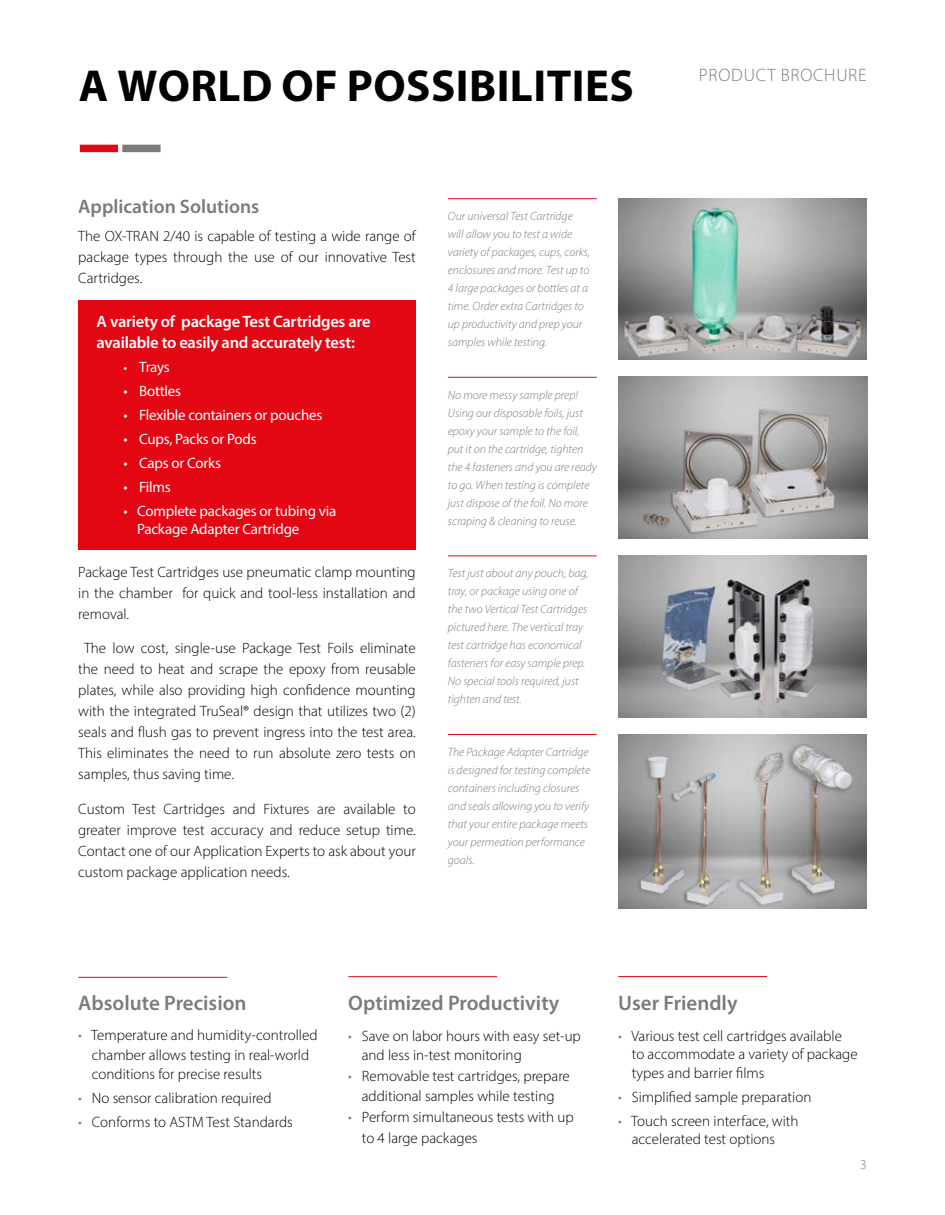
<style>
.page{position:relative;width:945px;height:1215px;background:#fff}
.page>*{position:absolute;margin:0;border:0;box-sizing:border-box;transform-origin:0 0}
.t1{font:700 45px "Myriad Pro";letter-spacing:.01em;color:#000}
.t2{font:600 21px "Myriad Pro";color:#7c7b7b}
.t3{font:600 19.5px "Myriad Pro";color:#7c7b7b}
.t4{font:300 18px "Myriad Pro";letter-spacing:.04em;color:#7c7b7b}
.t5{font:600 16.5px/21px "Myriad Pro";letter-spacing:-.015em;color:#fff}
.t6{font:300 15px/21px "Myriad Pro";color:#000}
.t7{font:15px/18px "Myriad Pro";letter-spacing:-.015em;color:#fff}
.t8{font:300 13.5px "Myriad Pro";color:#7c7b7b}
.t9{font:italic 300 12px/18px "Myriad Pro";color:#7c7b7b}
.s1{font-size:13.5px}
.s2{color:#7c7b7b}
</style>
<div class="page">
<img style="left:618px;top:555px;width:249px;height:162px">
<img style="left:618px;top:377px;width:250px;height:161px">
<img style="left:618px;top:198px;width:249px;height:162px">
<hr style="left:448px;top:555px;width:149px;height:1px;background:#e30613">
<hr style="left:448px;top:377px;width:149px;height:1px;background:#e30613">
<hr style="left:448px;top:198px;width:149px;height:1px;background:#e30613">
<div style="left:79px;top:301px;width:337px;height:249px;background:#e30613"></div>
<img style="left:618px;top:734px;width:249px;height:174px">
<hr style="left:448px;top:734px;width:149px;height:1px;background:#e30613">
<hr style="left:78px;top:977px;width:149px;height:1px;background:#e30613">
<hr style="left:348px;top:976px;width:149px;height:1px;background:#e30613">
<hr style="left:618px;top:976px;width:149px;height:1px;background:#e30613">
<div style="left:80px;top:145px;width:38px;height:7px;background:#e30613"></div>
<div style="left:122px;top:145px;width:39px;height:7px;background:#7c7b7b"></div>
<h1 class="t1" style="left:79px;top:57px;width:557px">A WORLD OF POSSIBILITIES</h1>
<h3 class="t3" style="left:78px;top:194px;width:183px">Application Solutions</h3>
<p class="t6" style="left:78px;top:225px;width:339px;text-align:justify">The OX-TRAN 2/40 is capable of testing a wide range of package types through the use of our innovative Test Cartridges.</p>
<p class="t5" style="left:97px;top:310px;width:275px">A variety of package Test Cartridges are available to easily and accurately test:</p>
<p class="t7" style="left:124px;top:357px;width:48px"><span class="s1">•</span> Trays</p>
<p class="t7" style="left:124px;top:381px;width:59px">• Bottles</p>
<p class="t7" style="left:124px;top:405px;width:200px">• Flexible containers or pouches</p>
<p class="t7" style="left:124px;top:429px;width:135px">• Cups, Packs or Pods</p>
<p class="t7" style="left:124px;top:453px;width:99px">• Caps or Corks</p>
<p class="t7" style="left:124px;top:477px;width:49px">• Films</p>
<p class="t7" style="left:137px;top:501px;width:201px;text-indent:-14px">• Complete packages or tubing via<br>Package Adapter Cartridge</p>
<p class="t6" style="left:78px;top:561px;width:339px;text-align:justify">Package Test Cartridges use pneumatic clamp mounting in the chamber for quick and tool-less installation and removal.</p>
<p class="t6" style="left:78px;top:637px;width:339px;text-align:justify;text-indent:6px">The low cost, single-use Package Test Foils eliminate the need to heat and scrape the epoxy from reusable plates, while also providing high confidence mounting with the integrated TruSeal® design that utilizes two (2) seals and flush gas to prevent ingress into the test area.<br>This eliminates the need to run absolute zero tests on samples, thus saving time.</p>
<p class="t6" style="left:78px;top:798px;width:339px;text-align:justify">Custom Test Cartridges and Fixtures are available to greater improve test accuracy and reduce setup time.<br>Contact one of our Application Experts to ask about your custom package application needs.</p>
<p class="t9" style="left:448px;top:207px;width:144px">Our universal Test Cartridge will allow you to test a wide variety of packages, cups, corks, enclosures and more. Test up to<br>4 large packages or bottles at a time. Order extra Cartridges to up productivity and prep your samples while testing.</p>
<p class="t9" style="left:448px;top:386px;width:150px">No more messy sample prep!<br>Using our disposable foils, just epoxy your sample to the foil, put it on the cartridge, tighten the 4 fasteners and you are ready to go. When testing is complete just dispose of the foil. No more scraping &amp; cleaning to reuse.</p>
<p class="t9" style="left:448px;top:564px;width:142px">Test just about any pouch, bag, tray, or package using one of the two Vertical Test Cartridges pictured here. The vertical tray test cartridge has economical fasteners for easy sample prep.<br>No special tools required, just tighten and test.</p>
<p class="t9" style="left:448px;top:743px;width:144px">The Package Adapter Cartridge is designed for testing complete containers including closures and seals allowing you to verify that your entire package meets your permeation performance goals.</p>
<p class="t4" style="left:699px;top:64px;width:169px">PRODUCT BROCHURE</p>
<h2 class="t2" style="left:78px;top:989px;width:170px">Absolute Precision</h2>
<p class="t6" style="left:92px;top:1026px;width:227px;line-height:19.5px;text-indent:-14px"><span class="s2">•</span> Temperature and humidity-controlled chamber allows testing in real-world conditions for precise results</p>
<p class="t6" style="left:78px;top:1088px;width:195px"><span class="s2">•</span> No sensor calibration required</p>
<p class="t6" style="left:78px;top:1112px;width:216px"><span class="s2">•</span> Conforms to ASTM Test Standards</p>
<h2 class="t2" style="left:348px;top:989px;width:213px">Optimized Productivity</h2>
<p class="t6" style="left:362px;top:1026px;width:221px;line-height:19.5px;text-indent:-14px"><span class="s2">•</span> Save on labor hours with easy set-up and less in-test monitoring</p>
<p class="t6" style="left:348px;top:1066px;width:223px;line-height:19.5px;text-align:center"><span class="s2">•</span> Removable test cartridges, prepare additional samples while testing</p>
<p class="t6" style="left:362px;top:1106px;width:214px;text-indent:-14px"><span class="s2">•</span> Perform simultaneous tests with up to 4 large packages</p>
<h2 class="t2" style="left:618px;top:989px;width:121px">User Friendly</h2>
<p class="t6" style="left:632px;top:1026px;width:227px;line-height:18px;text-indent:-14px"><span class="s2">•</span> Various test cell cartridges available to accommodate a variety of package</p>
<p class="t6" style="left:632px;top:1062px;width:134px">types and barrier films</p>
<p class="t6" style="left:618px;top:1086px;width:195px"><span class="s2">•</span> Simplified sample preparation</p>
<p class="t6" style="left:632px;top:1112px;width:168px;line-height:18px;text-indent:-14px"><span class="s2">•</span> Touch screen interface, with accelerated test options</p>
<p class="t8" style="left:860px;top:1156px;width:8px">3</p>
</div>
